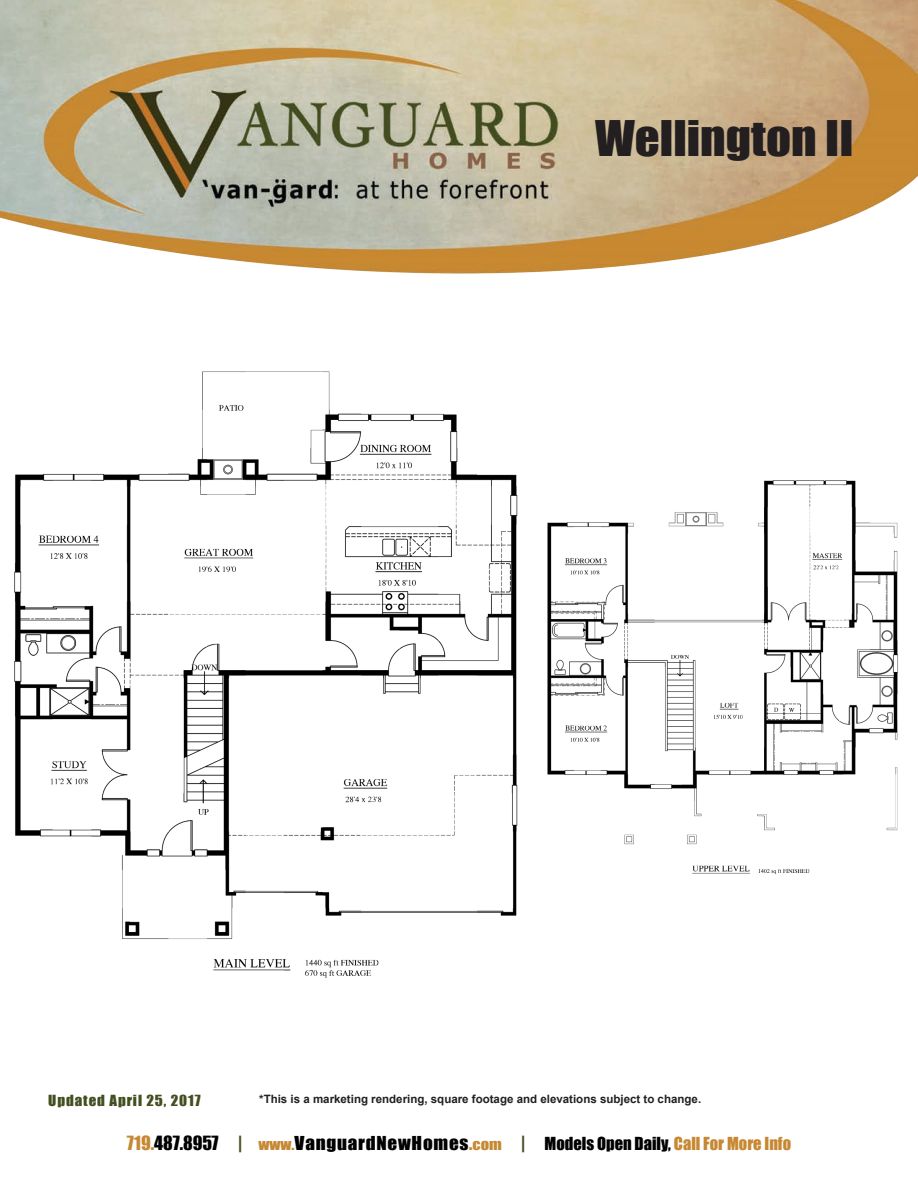
<style>
.page{position:relative;width:918px;height:1188px;background:#fff}
.page>*{position:absolute;margin:0;border:0;box-sizing:border-box;transform-origin:0 0}
.t1{font:45.15px "Impact";color:#231f20;scale:1.09 1}
.t2{font:17.7px "Impact";letter-spacing:.04em;color:#000;scale:1.08 1}
.t3{font:14.1px "Impact";letter-spacing:.06em;color:#434e21;scale:1.06 1}
.t4{font:700 11.55px "Arial";color:#231f20}
.s1{font-size:18px;color:#c68832}
.s2{font-size:18px}
.s3{font-size:18px;color:#444e21}
.s4{font-size:14.1px;color:#c68832}
.s5{font-size:16.5px}
.s6{font-size:16.5px;color:#c68832}
</style>
<div class="page">
<img style="left:0;top:0;width:918px;height:682px">
<img style="left:550px;top:480px;width:368px;height:395px">
<img style="left:15px;top:371px;width:535px;height:607px">
<p class="t1" style="left:595px;top:103px;width:239px">Wellington II</p>
<p class="t3" style="left:48px;top:1089px;width:145px">Updated April 25, 2017</p>
<p class="t4" style="left:259px;top:1092px;width:444px">*This is a marketing rendering, square footage and elevations subject to change.</p>
<p class="t2" style="left:127px;top:1129px;width:617px"><span class="s1">719.</span><span class="s2">487.8957</span> <span class="s3">|</span> <span class="s4">www.</span>VanguardNewHomes<span class="s1">.</span><span class="s4">com</span> <span class="s3">|</span> <span class="s5">Models Open Daily,</span> <span class="s6">Call For More Info</span></p>
</div>
